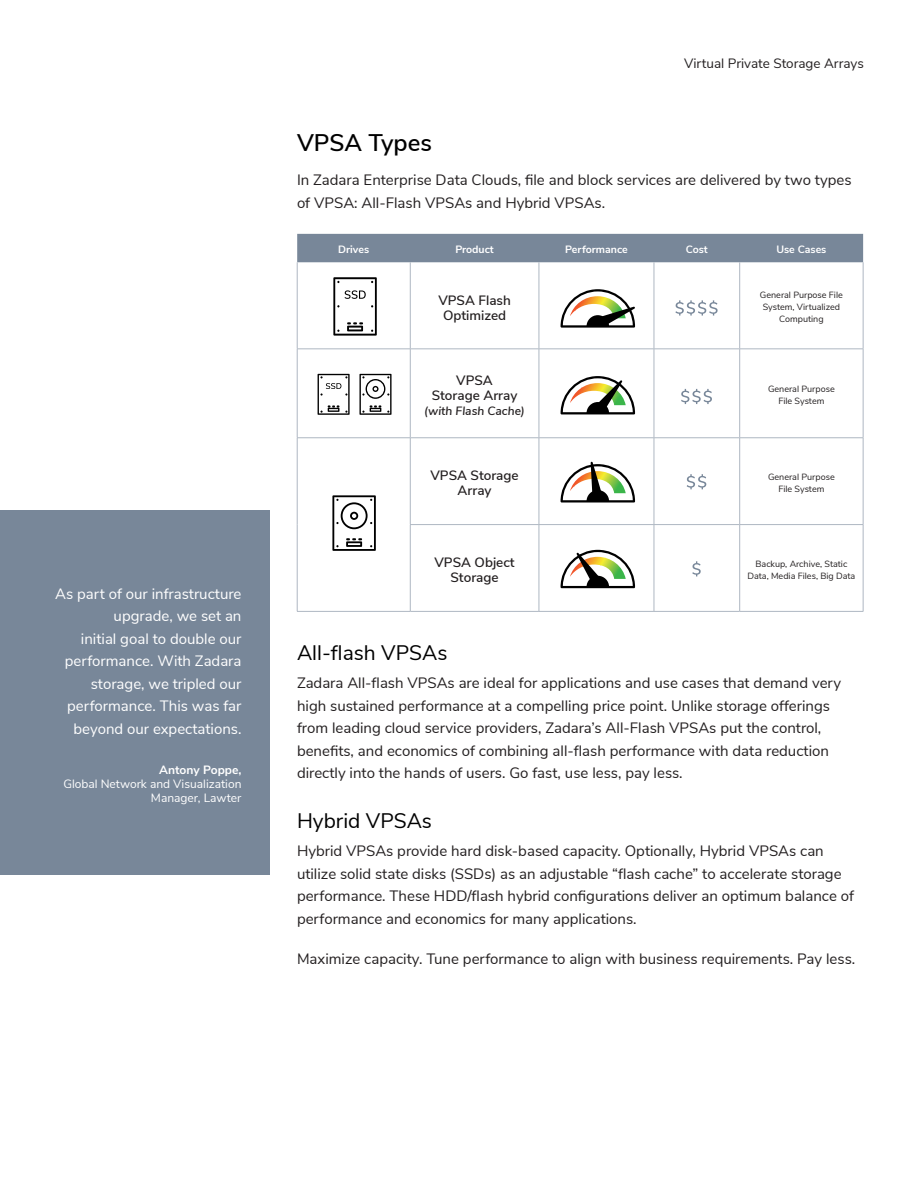
<style>
.page{position:relative;width:918px;height:1188px;background:#fff}
.page>*{position:absolute;margin:0;border:0;box-sizing:border-box;transform-origin:0 0}
.t1{font:600 24px "Nunito Sans";color:#000}
.t2{font:21px "Nunito Sans";color:#000}
.Paragraph_Bold{font:15px/22.5px "Nunito Sans";color:#231f20}
.Paragraph{font:15px/22.5px "Nunito Sans";color:#fff;text-align:right}
.Table_P{font:600 13.5px/15px "Nunito Sans";color:#231f20;text-align:center}
.t3{font:13.5px "Nunito Sans";color:#231f20}
.Paragraph-2{font:12px/14.4px "Nunito Sans";color:#fff;text-align:right}
.Table_P-2{font:italic 600 12px "Nunito Sans";color:#231f20}
.Table_Title{font:700 10.65px "Nunito Sans";color:#fff}
.Table_P-3{font:9px/12px "Nunito Sans";color:#231f20;text-align:center}
.s1{font-weight:700}
</style>
<div class="page">
<div style="left:297px;top:234px;width:566px;height:28px;background:#788799"></div>
<hr style="left:297px;top:262px;width:1px;height:87px;background:#aeb7c2">
<hr style="left:410px;top:262px;width:1px;height:87px;background:#aeb7c2">
<hr style="left:539px;top:262px;width:1px;height:87px;background:#aeb7c2">
<hr style="left:654px;top:262px;width:1px;height:87px;background:#aeb7c2">
<hr style="left:739px;top:262px;width:1px;height:87px;background:#aeb7c2">
<hr style="left:863px;top:262px;width:1px;height:87px;background:#aeb7c2">
<hr style="left:297px;top:349px;width:113px;height:1px;background:#aeb7c2">
<hr style="left:297px;top:349px;width:1px;height:88px;background:#aeb7c2">
<hr style="left:410px;top:349px;width:129px;height:1px;background:#aeb7c2">
<hr style="left:410px;top:349px;width:1px;height:88px;background:#aeb7c2">
<hr style="left:539px;top:349px;width:115px;height:1px;background:#aeb7c2">
<hr style="left:539px;top:349px;width:1px;height:88px;background:#aeb7c2">
<hr style="left:654px;top:349px;width:86px;height:1px;background:#aeb7c2">
<hr style="left:654px;top:349px;width:1px;height:88px;background:#aeb7c2">
<hr style="left:740px;top:349px;width:123px;height:1px;background:#aeb7c2">
<hr style="left:739px;top:349px;width:1px;height:88px;background:#aeb7c2">
<hr style="left:863px;top:349px;width:1px;height:88px;background:#aeb7c2">
<hr style="left:297px;top:437px;width:113px;height:1px;background:#aeb7c2">
<hr style="left:297px;top:438px;width:1px;height:87px;background:#aeb7c2">
<hr style="left:297px;top:525px;width:1px;height:86px;background:#aeb7c2">
<hr style="left:297px;top:611px;width:113px;height:1px;background:#aeb7c2">
<hr style="left:410px;top:437px;width:129px;height:1px;background:#aeb7c2">
<hr style="left:410px;top:438px;width:1px;height:86px;background:#aeb7c2">
<hr style="left:539px;top:437px;width:115px;height:1px;background:#aeb7c2">
<hr style="left:539px;top:438px;width:1px;height:86px;background:#aeb7c2">
<hr style="left:654px;top:437px;width:86px;height:1px;background:#aeb7c2">
<hr style="left:654px;top:438px;width:1px;height:86px;background:#aeb7c2">
<hr style="left:740px;top:437px;width:123px;height:1px;background:#aeb7c2">
<hr style="left:739px;top:438px;width:1px;height:86px;background:#aeb7c2">
<hr style="left:863px;top:438px;width:1px;height:86px;background:#aeb7c2">
<hr style="left:410px;top:524px;width:129px;height:1px;background:#aeb7c2">
<hr style="left:410px;top:525px;width:1px;height:86px;background:#aeb7c2">
<hr style="left:539px;top:524px;width:115px;height:1px;background:#aeb7c2">
<hr style="left:539px;top:525px;width:1px;height:86px;background:#aeb7c2">
<hr style="left:654px;top:524px;width:86px;height:1px;background:#aeb7c2">
<hr style="left:654px;top:525px;width:1px;height:86px;background:#aeb7c2">
<hr style="left:740px;top:524px;width:123px;height:1px;background:#aeb7c2">
<hr style="left:739px;top:525px;width:1px;height:86px;background:#aeb7c2">
<hr style="left:863px;top:525px;width:1px;height:86px;background:#aeb7c2">
<hr style="left:410px;top:611px;width:129px;height:1px;background:#aeb7c2">
<hr style="left:539px;top:611px;width:115px;height:1px;background:#aeb7c2">
<hr style="left:654px;top:611px;width:86px;height:1px;background:#aeb7c2">
<hr style="left:740px;top:611px;width:123px;height:1px;background:#aeb7c2">
<svg style="left:333px;top:277px;width:44px;height:59px"></svg>
<svg style="left:332px;top:495px;width:44px;height:56px"></svg>
<svg style="left:318px;top:374px;width:32px;height:41px"></svg>
<svg style="left:359px;top:374px;width:33px;height:41px"></svg>
<svg style="left:675px;top:300px;width:43px;height:16px"></svg>
<svg style="left:681px;top:389px;width:31px;height:15px"></svg>
<svg style="left:687px;top:474px;width:19px;height:15px"></svg>
<svg style="left:692px;top:561px;width:9px;height:15px"></svg>
<svg style="left:561px;top:550px;width:74px;height:38px"></svg>
<svg style="left:561px;top:461px;width:74px;height:42px"></svg>
<svg style="left:561px;top:376px;width:74px;height:38px"></svg>
<svg style="left:561px;top:289px;width:74px;height:39px"></svg>
<div style="left:0;top:510px;width:269px;height:364px;background:#788799"></div>
<p class="Paragraph" style="left:55px;top:581px;width:188px">As part of our infrastructure upgrade, we set an<br>initial goal to double our performance. With Zadara storage, we tripled our performance. This was far beyond our expectations.</p>
<p class="Paragraph-2" style="left:63px;top:761px;width:180px"><span class="s1">Antony Poppe,<br></span>Global Network and Visualization<br>Manager, Lawter</p>
<p class="t3" style="left:684px;top:53px;width:181px">Virtual Private Storage Arrays</p>
<h1 class="t1" style="left:297px;top:125px;width:136px">VPSA Types</h1>
<p class="Paragraph_Bold" style="left:297px;top:168px;width:556px">In Zadara Enterprise Data Clouds, file and block services are delivered by two types of VPSA: All-Flash VPSAs and Hybrid VPSAs.</p>
<p class="Table_Title" style="left:338px;top:242px;width:32px">Drives</p>
<p class="Table_Title" style="left:455px;top:242px;width:40px">Product</p>
<p class="Table_Title" style="left:565px;top:242px;width:64px">Performance</p>
<p class="Table_Title" style="left:686px;top:242px;width:24px">Cost</p>
<p class="Table_Title" style="left:776px;top:242px;width:52px">Use Cases</p>
<p class="Table_P" style="left:438px;top:292px;width:74px">VPSA Flash<br>Optimized</p>
<p class="Table_P-3" style="left:760px;top:288px;width:84px">General Purpose File<br>System, Virtualized<br>Computing</p>
<p class="Table_P" style="left:432px;top:372px;width:87px">VPSA<br>Storage Array</p>
<p class="Table_P-2" style="left:424px;top:402px;width:102px">(with Flash Cache)</p>
<p class="Table_P-3" style="left:768px;top:382px;width:68px">General Purpose<br>File System</p>
<p class="Table_P" style="left:431px;top:468px;width:90px">VPSA Storage<br>Array</p>
<p class="Table_P-3" style="left:768px;top:470px;width:68px">General Purpose<br>File System</p>
<p class="Table_P" style="left:434px;top:554px;width:82px">VPSA Object<br>Storage</p>
<p class="Table_P-3" style="left:747px;top:557px;width:109px">Backup, Archive, Static<br>Data, Media Files, Big Data</p>
<h2 class="t2" style="left:297px;top:637px;width:152px">All-flash VPSAs</h2>
<p class="Paragraph_Bold" style="left:297px;top:671px;width:546px">Zadara All-flash VPSAs are ideal for applications and use cases that demand very high sustained performance at a compelling price point. Unlike storage offerings from leading cloud service providers, Zadara’s All-Flash VPSAs put the control, benefits, and economics of combining all-flash performance with data reduction directly into the hands of users. Go fast, use less, pay less.</p>
<h2 class="t2" style="left:297px;top:805px;width:137px">Hybrid VPSAs</h2>
<p class="Paragraph_Bold" style="left:297px;top:839px;width:559px">Hybrid VPSAs provide hard disk-based capacity. Optionally, Hybrid VPSAs can utilize solid state disks (SSDs) as an adjustable “flash cache” to accelerate storage performance. These HDD/flash hybrid configurations deliver an optimum balance of performance and economics for many applications.</p>
<p class="Paragraph_Bold" style="left:297px;top:947px;width:560px">Maximize capacity. Tune performance to align with business requirements. Pay less.</p>
</div>
